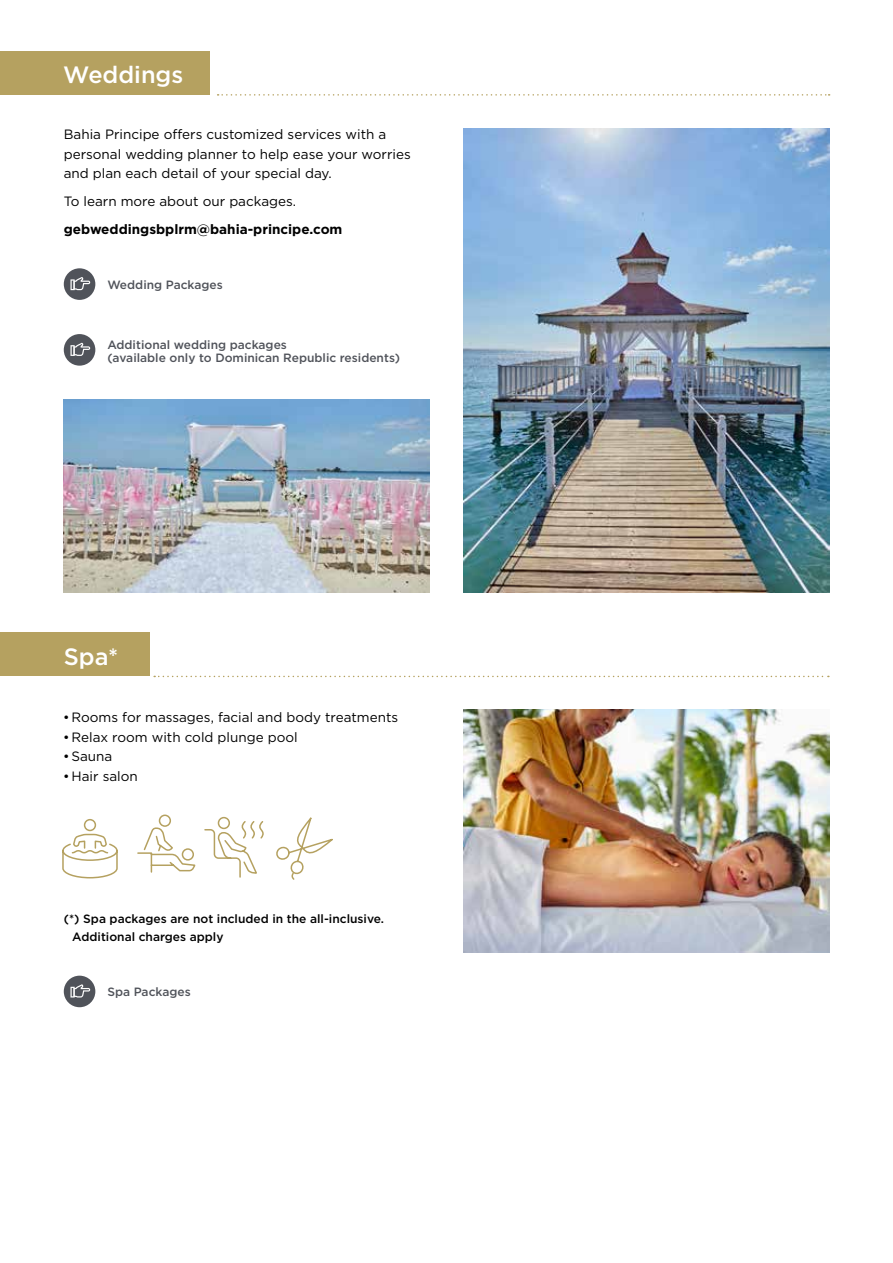
<style>
.page{position:relative;width:893px;height:1263px;background:#fff}
.page>*{position:absolute;margin:0;border:0;box-sizing:border-box;transform-origin:0 0}
.t1{font:500 23.7px "Gotham";color:#fff}
.t2{font:13.5px/19.5px "Gotham";color:#000}
.t3{font:700 13.5px "Gotham";color:#000}
.t4{font:500 12px/12.3px "Gotham";color:#50535a}
.t5{font:500 12px/18px "Gotham";color:#000}
</style>
<div class="page">
<div style="left:0;top:51px;width:209px;height:43px;background:#b5a160"></div>
<svg style="left:218px;top:94px;width:612px;height:2px"></svg>
<img style="left:64px;top:400px;width:365px;height:192px">
<img style="left:463px;top:128px;width:366px;height:464px">
<div style="left:64px;top:268px;width:31px;height:32px;background:#50535a;border-radius:50%"></div>
<svg style="left:70px;top:279px;width:2px;height:11px"></svg>
<svg style="left:72px;top:277px;width:18px;height:13px"></svg>
<div style="left:64px;top:334px;width:31px;height:32px;background:#50535a;border-radius:50%"></div>
<svg style="left:70px;top:345px;width:2px;height:11px"></svg>
<svg style="left:72px;top:343px;width:18px;height:13px"></svg>
<img style="left:463px;top:709px;width:366px;height:244px">
<div style="left:0;top:633px;width:149px;height:43px;background:#b5a160"></div>
<svg style="left:154px;top:676px;width:675px;height:1px"></svg>
<svg style="left:137px;top:814px;width:59px;height:59px"></svg>
<div style="left:218px;top:817px;width:12px;height:12px;border:2px solid #b5a160;border-radius:50%"></div>
<svg style="left:204px;top:819px;width:60px;height:59px"></svg>
<svg style="left:62px;top:819px;width:56px;height:60px"></svg>
<svg style="left:276px;top:817px;width:57px;height:63px"></svg>
<div style="left:64px;top:976px;width:31px;height:31px;background:#50535a;border-radius:50%"></div>
<div style="left:70px;top:987px;width:5px;height:10px;background:#c9cacc"></div>
<svg style="left:72px;top:984px;width:18px;height:13px"></svg>
<h1 class="t1" style="left:63px;top:59px;width:122px">Weddings</h1>
<p class="t2" style="left:64px;top:124px;width:348px">Bahia Principe offers customized services with a personal wedding planner to help ease your worries and plan each detail of your special day.</p>
<p class="t2" style="left:64px;top:191px;width:234px">To learn more about our packages.</p>
<p class="t3" style="left:64px;top:220px;width:280px">gebweddingsbplrm@bahia-principe.com</p>
<p class="t4" style="left:107px;top:278px;width:117px">Wedding Packages</p>
<p class="t4" style="left:107px;top:339px;width:294px">Additional wedding packages<br>(available only to Dominican Republic residents)</p>
<h1 class="t1" style="left:64px;top:641px;width:56px">Spa*</h1>
<p class="t2" style="left:63px;top:707px;width:337px">• Rooms for massages, facial and body treatments</p>
<p class="t2" style="left:63px;top:727px;width:236px">• Relax room with cold plunge pool</p>
<p class="t2" style="left:63px;top:746px;width:51px">•Sauna</p>
<p class="t2" style="left:63px;top:766px;width:76px">•Hair salon</p>
<p class="t5" style="left:72px;top:910px;width:313px;text-indent:-9px">(*) Spa packages are not included in the all-inclusive.<br>Additional charges apply</p>
<p class="t4" style="left:107px;top:986px;width:85px">Spa Packages</p>
</div>
